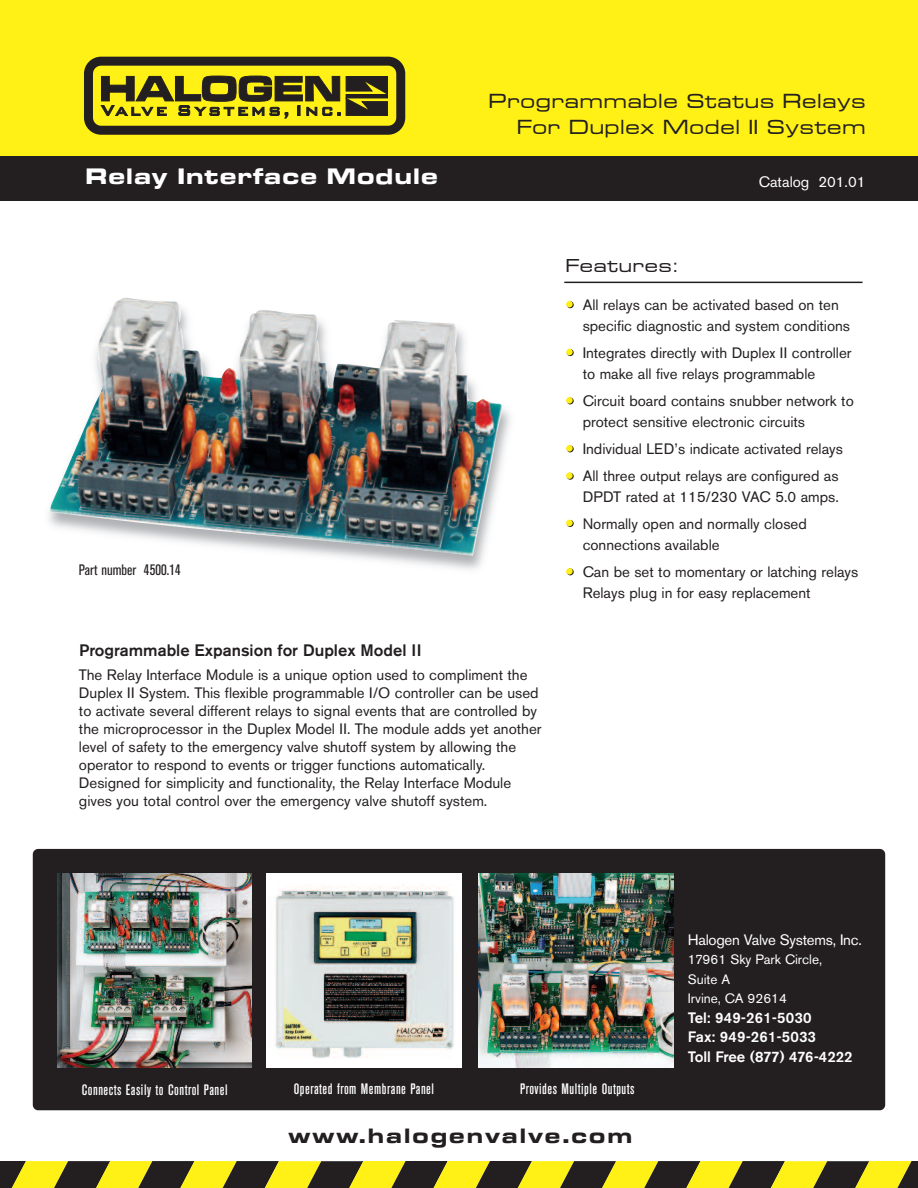
<style>
.page{position:relative;width:918px;height:1188px;background:#fff}
.page>*{position:absolute;margin:0;border:0;box-sizing:border-box;transform-origin:0 0}
.t1{font:700 21px "OPTI Microgramma Five";letter-spacing:.05em;color:#fff}
.t2{font:700 19.5px "OPTI Microgramma Five";letter-spacing:.1em;color:#231f20}
.t3{font:500 18px/25.5px "OPTI Microgramma Five";letter-spacing:.05em;color:#231f20;text-align:right}
.t4{font:500 16.5px "Akzidenz Grotesk BE";color:#231f20}
.t5{font:500 16.5px "OPTI Microgramma Five";letter-spacing:.05em;color:#231f20}
.t6{font:15px/18px "Akzidenz Grotesk BE";color:#231f20}
.t7{font:500 condensed 15px "Akzidenz Grotesk BE";letter-spacing:.035em;color:#fff}
.t8{font:500 15px/19.5px "Akzidenz Grotesk BE";color:#fff}
.t9{font:15px "Akzidenz Grotesk BE";letter-spacing:-.015em;color:#fff}
.t10{font:condensed 15px "Akzidenz Grotesk BE";color:#231f20}
.t11{font:13.5px/19.5px "Akzidenz Grotesk BE";color:#fff}
.s1{font-family:"Helvetica";font-weight:400;font-size:18px}
</style>
<div class="page">
<div style="left:33px;top:849px;width:852px;height:261px;background:#231f20;border-radius:5px"></div>
<div style="left:0;top:0;width:918px;height:157px;background:#fff116"></div>
<img style="left:49px;top:297px;width:456px;height:259px">
<img style="left:479px;top:873px;width:194px;height:195px">
<img style="left:267px;top:873px;width:194px;height:195px">
<img style="left:57px;top:873px;width:195px;height:195px">
<svg style="left:0;top:1161px;width:918px;height:27px;background:#92891c"></svg>
<div style="left:0;top:156px;width:918px;height:44px;background:#231f20"></div>
<svg style="left:84px;top:57px;width:321px;height:78px"></svg>
<hr style="left:564px;top:282px;width:299px;height:1px;background:#231f20">
<div style="left:566px;top:301px;width:7px;height:6px;background:#fff116;border-radius:50%"></div>
<div style="left:566px;top:349px;width:7px;height:6px;background:#fff116;border-radius:50%"></div>
<div style="left:566px;top:397px;width:7px;height:7px;background:#fff116;border-radius:50%"></div>
<div style="left:566px;top:445px;width:7px;height:7px;background:#fff116;border-radius:50%"></div>
<div style="left:566px;top:472px;width:7px;height:7px;background:#fff116;border-radius:50%"></div>
<div style="left:566px;top:520px;width:7px;height:6px;background:#fff116;border-radius:50%"></div>
<div style="left:566px;top:568px;width:7px;height:7px;background:#fff116;border-radius:50%"></div>
<p class="t3" style="left:489px;top:89px;width:378px">Programmable Status Relays<br>For Duplex Model II System</p>
<h1 class="t1" style="left:85px;top:164px;width:354px">Relay Interface Module</h1>
<p class="t9" style="left:759px;top:176px;width:108px">Catalog 201.01</p>
<p class="t10" style="left:79px;top:564px;width:103px">Part number 4500.14</p>
<p class="t4" style="left:79px;top:645px;width:344px">Programmable Expansion for Duplex Model II</p>
<p class="t6" style="left:79px;top:668px;width:464px">The Relay Interface Module is a unique option used to compliment the Duplex II System. This flexible programmable I/O controller can be used to activate several different relays to signal events that are controlled by the microprocessor in the Duplex Model II. The module adds yet another level of safety to the emergency valve shutoff system by allowing the operator to respond to events or trigger functions automatically.<br>Designed for simplicity and functionality, the Relay Interface Module gives you total control over the emergency valve shutoff system.</p>
<p class="t5" style="left:566px;top:257px;width:113px">Features<span class="s1">:</span></p>
<p class="t6" style="left:583px;top:295px;width:269px;line-height:21px">All relays can be activated based on ten specific diagnostic and system conditions</p>
<p class="t6" style="left:583px;top:343px;width:270px;line-height:21px">Integrates directly with Duplex II controller to make all five relays programmable</p>
<p class="t6" style="left:583px;top:391px;width:273px;line-height:21px">Circuit board contains snubber network to protect sensitive electronic circuits</p>
<p class="t6" style="left:583px;top:436px;width:262px;line-height:27px">Individual LED’s indicate activated relays<br>All three output relays are configured as</p>
<p class="t6" style="left:583px;top:484px;width:258px;line-height:27px">DPDT rated at 115/230 VAC 5.0 amps.<br>Normally open and normally closed</p>
<p class="t6" style="left:583px;top:532px;width:277px;line-height:27px">connections available<br>Can be set to momentary or latching relays</p>
<p class="t6" style="left:583px;top:585px;width:229px">Relays plug in for easy replacement</p>
<p class="t9" style="left:688px;top:934px;width:176px">Halogen Valve Systems, Inc.</p>
<p class="t11" style="left:688px;top:951px;width:136px">17961 Sky Park Circle,<br>Suite A<br>Irvine, CA 92614</p>
<p class="t8" style="left:688px;top:1009px;width:166px">Tel: 949-261-5030<br>Fax: 949-261-5033<br>Toll Free (877) 476-4222</p>
<p class="t7" style="left:82px;top:1085px;width:147px">Connects Easily to Control Panel</p>
<p class="t7" style="left:294px;top:1084px;width:142px">Operated from Membrane Panel</p>
<p class="t7" style="left:520px;top:1083px;width:116px">Provides Multiple Outputs</p>
<h2 class="t2" style="left:289px;top:1125px;width:345px">www.halogenvalve.com</h2>
</div>
